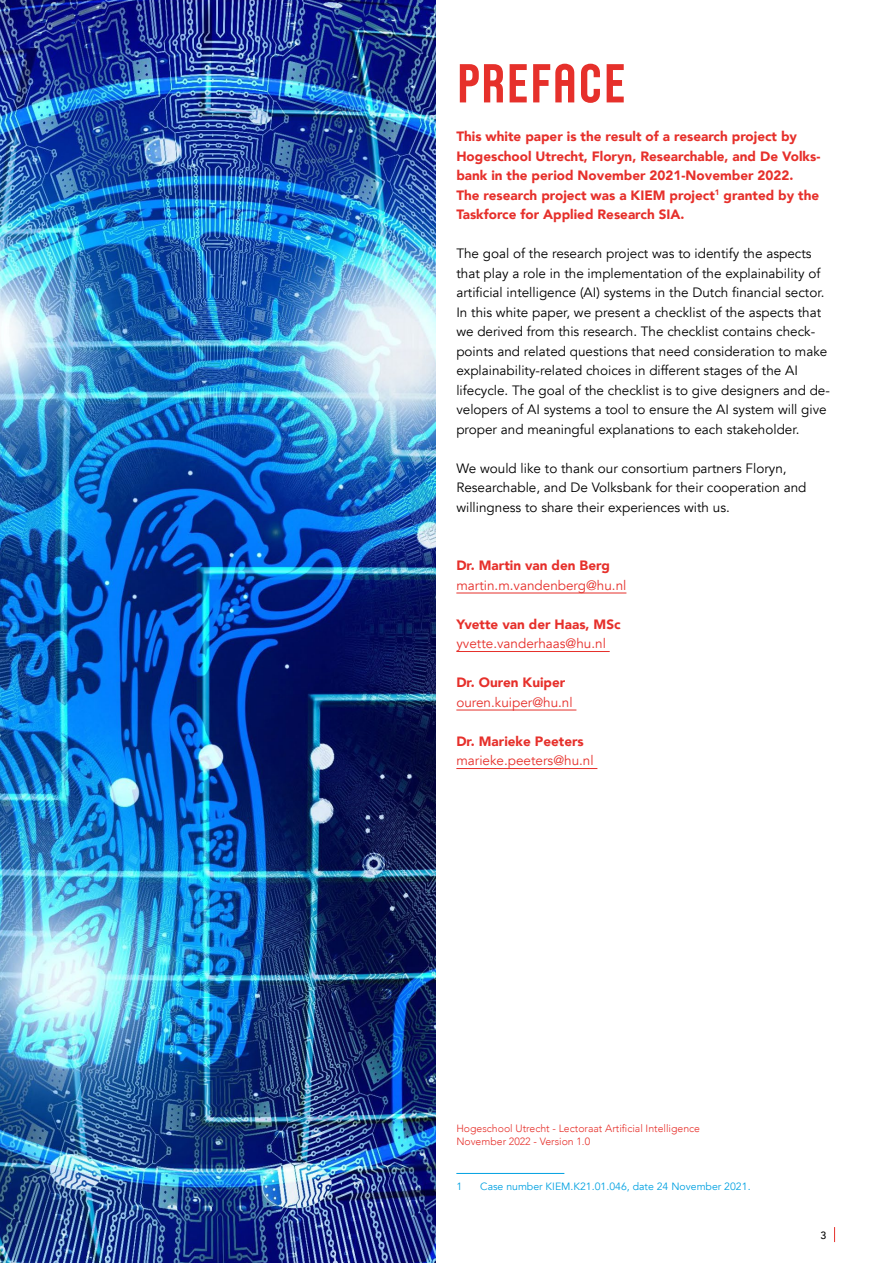
<style>
.page{position:relative;width:893px;height:1263px;background:#fff}
.page>*{position:absolute;margin:0;border:0;box-sizing:border-box;transform-origin:0 0}
.t1{font:55.5px "Husans";color:#e6302b}
.t2{font:13.5px/19.5px "Avenir";color:#000}
.t3{font:900 13.5px/19.5px "Avenir";color:#e6302b}
.t4{font:13.5px "Avenir";color:#e6302b}
.t5{font:300 10.5px/12.6px "Avenir";color:#e6302b}
.t6{font:10.5px "Avenir";color:#00a1e1}
.t7{font:500 10.5px "Avenir";color:#000}
</style>
<div class="page">
<svg style="left:834px;top:1227px;width:1px;height:15px"></svg>
<hr style="left:456px;top:593px;width:170px;height:1px;background:#e6302b">
<hr style="left:456px;top:651px;width:154px;height:1px;background:#e6302b">
<hr style="left:456px;top:710px;width:120px;height:1px;background:#e6302b">
<hr style="left:456px;top:768px;width:141px;height:1px;background:#e6302b">
<hr style="left:456px;top:1173px;width:108px;height:1px;background:#00a1e1">
<img style="left:0;top:0;width:436px;height:1263px">
<h1 class="t1" style="left:456px;top:52px;width:172px">PREFACE</h1>
<p class="t3" style="left:456px;top:127px;width:365px">This white paper is the result of a research project by Hogeschool Utrecht, Floryn, Researchable, and De Volks&shy;bank in the period November 2021-November 2022.<br>The research project was a KIEM project<sup>1</sup> granted by the Taskforce for Applied Research SIA.</p>
<p class="t2" style="left:456px;top:244px;width:375px">The goal of the research project was to identify the aspects that play a role in the implementation of the explainability of artificial intelligence (AI) systems in the Dutch financial sector.<br>In this white paper, we present a checklist of the aspects that we derived from this research. The checklist contains check&shy;points and related questions that need consideration to make explainability-related choices in different stages of the AI lifecycle. The goal of the checklist is to give designers and de&shy;velopers of AI systems a tool to ensure the AI system will give proper and meaningful explanations to each stakeholder.</p>
<p class="t2" style="left:456px;top:459px;width:352px">We would like to thank our consortium partners Floryn,<br>Researchable, and De Volksbank for their cooperation and willingness to share their experiences with us.</p>
<p class="t3" style="left:456px;top:556px;width:155px">Dr. Martin van den Berg</p>
<p class="t4" style="left:456px;top:577px;width:172px">martin.m.vandenberg@hu.nl</p>
<p class="t3" style="left:456px;top:614px;width:166px">Yvette van der Haas, MSc</p>
<p class="t4" style="left:456px;top:636px;width:151px">yvette.vanderhaas@hu.nl</p>
<p class="t3" style="left:456px;top:673px;width:110px">Dr. Ouren Kuiper</p>
<p class="t4" style="left:456px;top:694px;width:118px">ouren.kuiper@hu.nl</p>
<p class="t3" style="left:456px;top:731px;width:129px">Dr. Marieke Peeters</p>
<p class="t4" style="left:456px;top:753px;width:139px">marieke.peeters@hu.nl</p>
<p class="t5" style="left:456px;top:1122px;width:245px">Hogeschool Utrecht - Lectoraat Artificial Intelligence<br>November 2022 - Version 1.0</p>
<p class="t6" style="left:456px;top:1180px;width:7px">1</p>
<p class="t6" style="left:480px;top:1180px;width:272px">Case number KIEM.K21.01.046, date 24 November 2021.</p>
<p class="t7" style="left:821px;top:1226px;width:7px">3</p>
</div>
